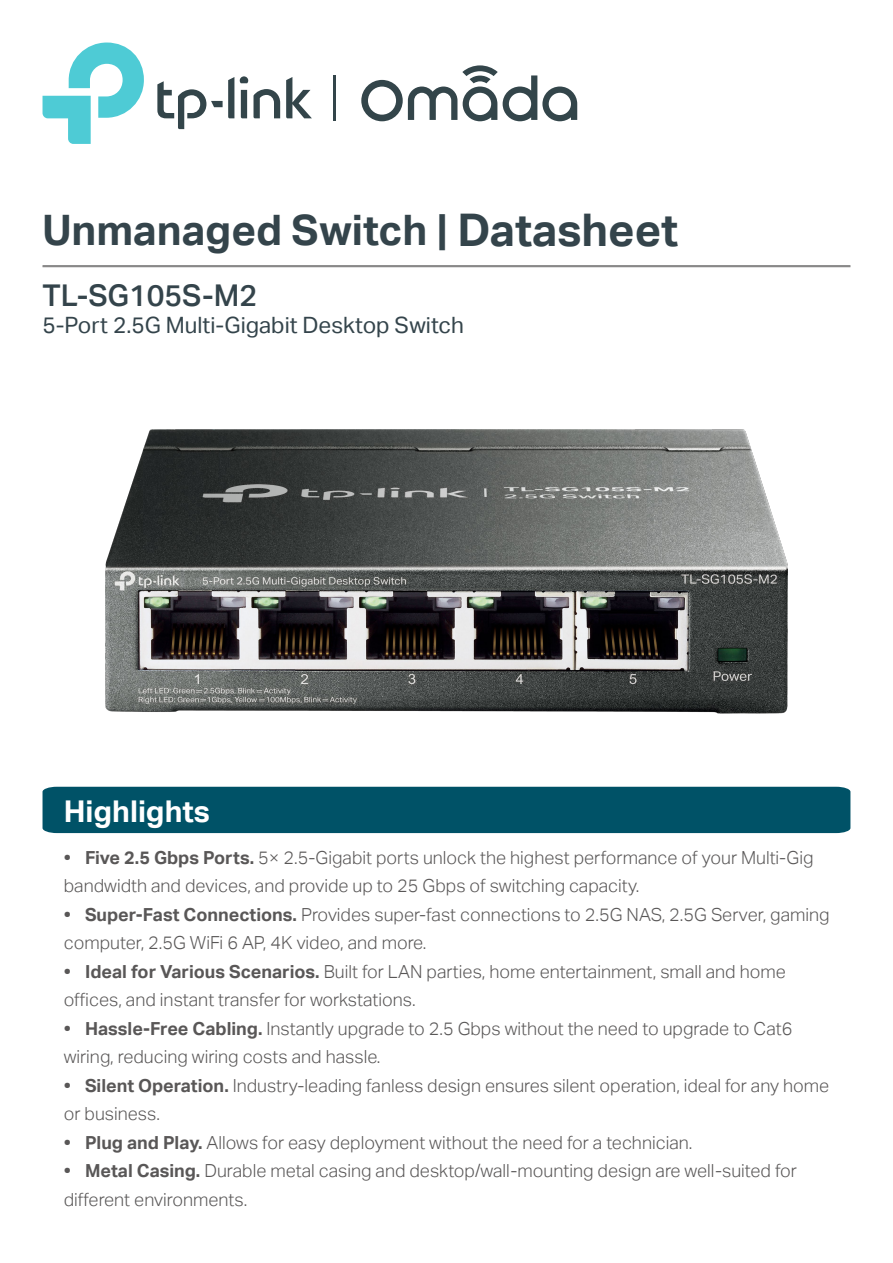
<style>
.page{position:relative;width:893px;height:1263px;background:#fff}
.page>*{position:absolute;margin:0;border:0;box-sizing:border-box;transform-origin:0 0}
.t1{font:42px "TP Link Aktiv Bold";color:#34444b}
.t2{font:30px "TP Link Aktiv Medium";color:#34444b}
.t3{font:30px "TP Link Aktiv Bold";color:#fff}
.t4{font:22.5px "TP Link Aktiv Regular";color:#34444b}
.t5{font:18px/28.5px "TP Link Aktiv Light";color:#595757}
.s1{font-size:45px}
.s2{font-family:"TP Link Aktiv Bold"}
</style>
<div class="page">
<div style="left:43px;top:787px;width:807px;height:46px;background:#005267"></div>
<svg style="left:361px;top:65px;width:216px;height:56px"></svg>
<svg style="left:157px;top:76px;width:155px;height:53px"></svg>
<svg style="left:43px;top:43px;width:101px;height:101px"></svg>
<hr style="left:334px;top:75px;width:2px;height:45px;background:#33454a">
<hr style="left:43px;top:265px;width:807px;height:1px;background:#727171">
<hr style="left:43px;top:266px;width:807px;height:1px;background:#727171">
<img style="left:105px;top:429px;width:683px;height:285px">
<h1 class="t1" style="left:43px;top:206px;width:637px">Unmanaged Switch | <span class="s1">Datasheet</span></h1>
<h2 class="t2" style="left:43px;top:278px;width:216px">TL-SG105S-M2</h2>
<p class="t4" style="left:43px;top:312px;width:423px">5-Port 2.5G Multi-Gigabit Desktop Switch</p>
<h2 class="t3" style="left:64px;top:794px;width:148px">Highlights</h2>
<p class="t5" style="left:64px;top:843px;width:751px"><span class="s2">• Five 2.5 Gbps Ports.</span> 5× 2.5-Gigabit ports unlock the highest performance of your Multi-Gig bandwidth and devices, and provide up to 25 Gbps of switching capacity.</p>
<p class="t5" style="left:64px;top:900px;width:767px"><span class="s2">• Super-Fast Connections.</span> Provides super-fast connections to 2.5G NAS, 2.5G Server, gaming computer, 2.5G WiFi 6 AP, 4K video, and more.</p>
<p class="t5" style="left:64px;top:957px;width:724px"><span class="s2">• Ideal for Various Scenarios.</span> Built for LAN parties, home entertainment, small and home offices, and instant transfer for workstations.</p>
<p class="t5" style="left:64px;top:1014px;width:730px"><span class="s2">• Hassle-Free Cabling.</span> Instantly upgrade to 2.5 Gbps without the need to upgrade to Cat6 wiring, reducing wiring costs and hassle.</p>
<p class="t5" style="left:64px;top:1071px;width:767px"><span class="s2">• Silent Operation.</span> Industry-leading fanless design ensures silent operation, ideal for any home or business.</p>
<p class="t5" style="left:64px;top:1128px;width:630px"><span class="s2">• Plug and Play.</span> Allows for easy deployment without the need for a technician.</p>
<p class="t5" style="left:64px;top:1157px;width:735px"><span class="s2">• Metal Casing.</span> Durable metal casing and desktop/wall-mounting design are well-suited for different environments.</p>
</div>
